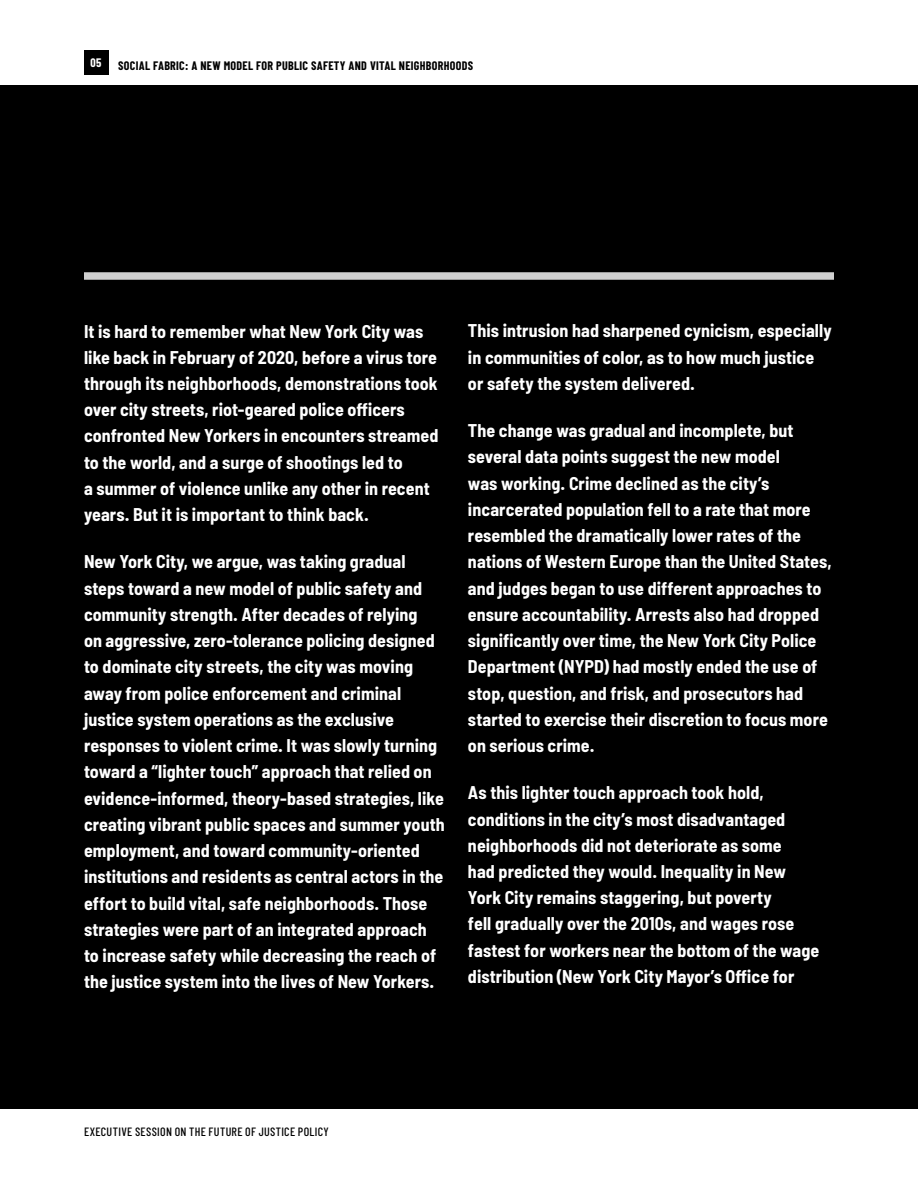
<style>
.page{position:relative;width:918px;height:1188px;background:#fff}
.page>*{position:absolute;margin:0;border:0;box-sizing:border-box;transform-origin:0 0}
.t1{font:700 semi-condensed 18px/26.2px "Barlow";letter-spacing:.005em;color:#fff}
.t2{font:700 12px "Barlow Condensed";letter-spacing:.025em;color:#000}
.t3{font:500 12px "Barlow Condensed";letter-spacing:.03em;color:#000}
.t4{font:700 12px "Barlow Condensed";color:#fff}
</style>
<div class="page">
<div style="left:0;top:85px;width:918px;height:1024px;background:#000"></div>
<div style="left:84px;top:51px;width:24px;height:24px;background:#000"></div>
<div style="left:84px;top:272px;width:750px;height:8px;background:#d0d0d0"></div>
<p class="t4" style="left:91px;top:56px;width:12px">05</p>
<p class="t2" style="left:118px;top:58px;width:356px">SOCIAL FABRIC: A NEW MODEL FOR PUBLIC SAFETY AND VITAL NEIGHBORHOODS</p>
<p class="t1" style="left:84px;top:317px;width:356px">It is hard to remember what New York City was like back in February of 2020, before a virus tore through its neighborhoods, demonstrations took over city streets, riot-geared police officers confronted New Yorkers in encounters streamed to the world, and a surge of shootings led to<br>a summer of violence unlike any other in recent years. But it is important to think back.</p>
<p class="t1" style="left:84px;top:548px;width:362px">New York City, we argue, was taking gradual steps toward a new model of public safety and community strength. After decades of relying<br>on aggressive, zero-tolerance policing designed to dominate city streets, the city was moving away from police enforcement and criminal justice system operations as the exclusive responses to violent crime. It was slowly turning toward a “lighter touch” approach that relied on evidence-informed, theory-based strategies, like creating vibrant public spaces and summer youth employment, and toward community-oriented institutions and residents as central actors in the effort to build vital, safe neighborhoods. Those strategies were part of an integrated approach to increase safety while decreasing the reach of the justice system into the lives of New Yorkers.</p>
<p class="t1" style="left:468px;top:317px;width:365px">This intrusion had sharpened cynicism, especially in communities of color, as to how much justice or safety the system delivered.</p>
<p class="t1" style="left:468px;top:417px;width:365px">The change was gradual and incomplete, but several data points suggest the new model<br>was working. Crime declined as the city’s incarcerated population fell to a rate that more resembled the dramatically lower rates of the nations of Western Europe than the United States, and judges began to use different approaches to ensure accountability. Arrests also had dropped significantly over time, the New York City Police Department (NYPD) had mostly ended the use of stop, question, and frisk, and prosecutors had started to exercise their discretion to focus more on serious crime.</p>
<p class="t1" style="left:468px;top:779px;width:353px">As this lighter touch approach took hold, conditions in the city’s most disadvantaged neighborhoods did not deteriorate as some<br>had predicted they would. Inequality in New York City remains staggering, but poverty<br>fell gradually over the 2010s, and wages rose fastest for workers near the bottom of the wage distribution (New York City Mayor’s Office for</p>
<p class="t3" style="left:84px;top:1124px;width:246px">EXECUTIVE SESSION ON THE FUTURE OF JUSTICE POLICY</p>
</div>
